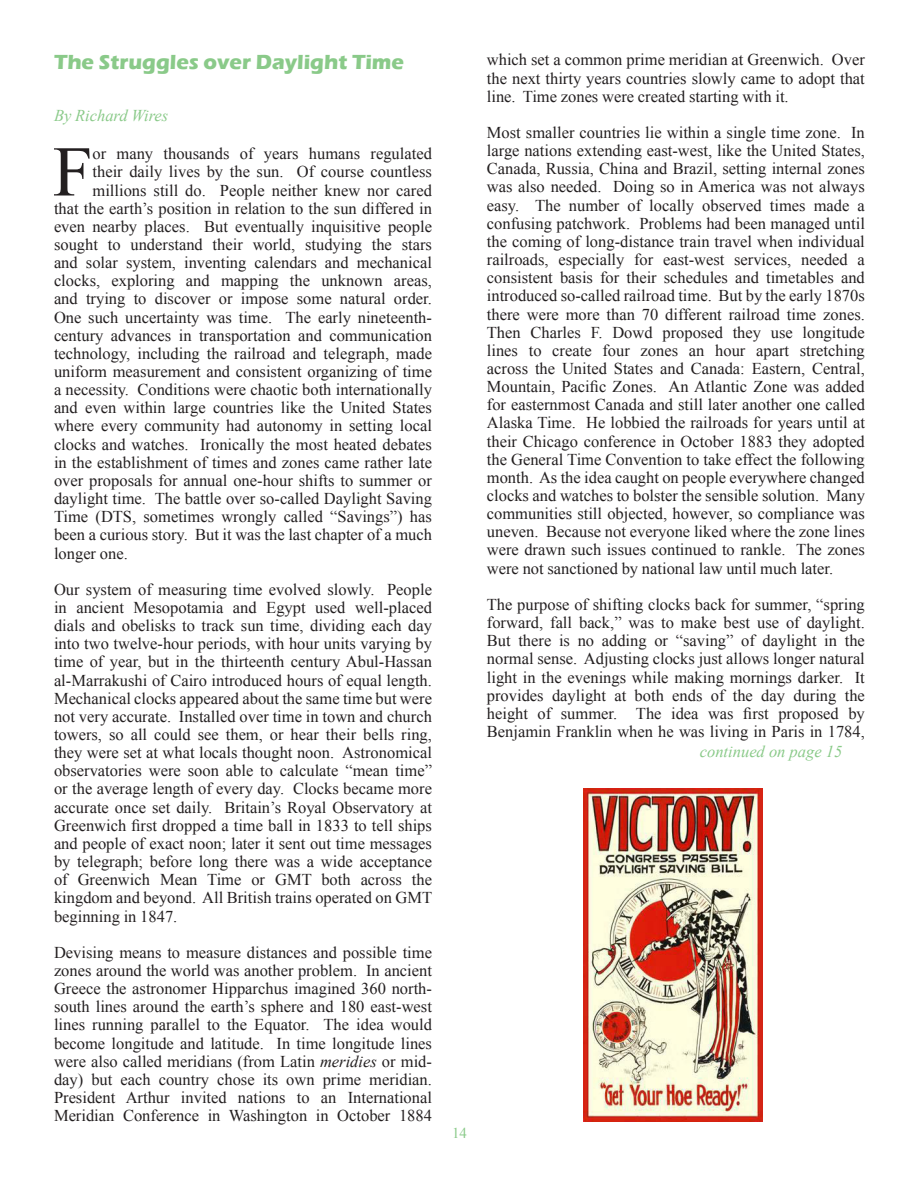
<style>
.page{position:relative;width:918px;height:1188px;background:#fff}
.page>*{position:absolute;margin:0;border:0;box-sizing:border-box;transform-origin:0 0}
.t1{font:71.25px "Times New Roman";color:#231f20}
.t2{font:700 21px "Eras ITC";color:#8aca89}
.t3{font:16.5px/18.1px "Times New Roman";color:#231f20;text-align:justify}
.t4{font:italic 16.5px "Times New Roman";color:#8aca89}
.t5{font:15px "Times New Roman";color:#8aca89}
.s1{font-style:italic}
</style>
<div class="page">
<img style="left:583px;top:788px;width:179px;height:333px">
<p class="t2" style="left:54px;top:50px;width:351px">The Struggles over Daylight Time</p>
<p class="t4" style="left:54px;top:104px;width:116px">By Richard Wires</p>
<p class="t1" style="left:53px;top:121px;width:41px">F</p>
<p class="t3" style="left:93px;top:144px;width:341px">or many thousands of years humans regulated</p>
<p class="t3" style="left:93px;top:162px;width:341px">their daily lives by the sun. Of course countless</p>
<p class="t3" style="left:93px;top:180px;width:341px">millions still do. People neither knew nor cared</p>
<p class="t3" style="left:54px;top:199px;width:380px">that the earth’s position in relation to the sun differed in</p>
<p class="t3" style="left:54px;top:217px;width:380px">even nearby places. But eventually inquisitive people</p>
<p class="t3" style="left:54px;top:235px;width:380px">sought to understand their world, studying the stars</p>
<p class="t3" style="left:54px;top:253px;width:380px">and solar system, inventing calendars and mechanical</p>
<p class="t3" style="left:54px;top:271px;width:380px">clocks, exploring and mapping the unknown areas,</p>
<p class="t3" style="left:54px;top:289px;width:380px">and trying to discover or impose some natural order.</p>
<p class="t3" style="left:54px;top:307px;width:380px">One such uncertainty was time. The early nineteenth-</p>
<p class="t3" style="left:54px;top:326px;width:380px">century advances in transportation and communication</p>
<p class="t3" style="left:54px;top:344px;width:380px">technology, including the railroad and telegraph, made</p>
<p class="t3" style="left:54px;top:362px;width:380px">uniform measurement and consistent organizing of time</p>
<p class="t3" style="left:54px;top:380px;width:380px">a necessity. Conditions were chaotic both internationally</p>
<p class="t3" style="left:54px;top:398px;width:380px">and even within large countries like the United States</p>
<p class="t3" style="left:54px;top:416px;width:380px">where every community had autonomy in setting local</p>
<p class="t3" style="left:54px;top:434px;width:380px">clocks and watches. Ironically the most heated debates</p>
<p class="t3" style="left:54px;top:453px;width:380px">in the establishment of times and zones came rather late</p>
<p class="t3" style="left:54px;top:471px;width:379px">over proposals for annual one-hour shifts to summer or</p>
<p class="t3" style="left:54px;top:489px;width:380px">daylight time. The battle over so-called Daylight Saving</p>
<p class="t3" style="left:54px;top:507px;width:379px">Time (DTS, sometimes wrongly called “Savings”) has</p>
<p class="t3" style="left:54px;top:525px;width:380px">been a curious story. But it was the last chapter of a much</p>
<p class="t3" style="left:54px;top:543px;width:75px">longer one.</p>
<p class="t3" style="left:54px;top:580px;width:380px">Our system of measuring time evolved slowly. People in ancient Mesopotamia and Egypt used well-placed dials and obelisks to track sun time, dividing each day into two twelve-hour periods, with hour units varying by time of year, but in the thirteenth century Abul-Hassan al-Marrakushi of Cairo introduced hours of equal length.<br>Mechanical clocks appeared about the same time but were not very accurate. Installed over time in town and church towers, so all could see them, or hear their bells ring, they were set at what locals thought noon. Astronomical observatories were soon able to calculate “mean time” or the average length of every day. Clocks became more accurate once set daily. Britain’s Royal Observatory at Greenwich first dropped a time ball in 1833 to tell ships and people of exact noon; later it sent out time messages by telegraph; before long there was a wide acceptance of Greenwich Mean Time or GMT both across the kingdom and beyond. All British trains operated on GMT beginning in 1847.</p>
<p class="t3" style="left:54px;top:943px;width:380px">Devising means to measure distances and possible time zones around the world was another problem. In ancient Greece the astronomer Hipparchus imagined 360 north&shy;south lines around the earth’s sphere and 180 east-west lines running parallel to the Equator. The idea would become longitude and latitude. In time longitude lines were also called meridians (from Latin <span class="s1">meridies</span> or mid&shy;day) but each country chose its own prime meridian.<br>President Arthur invited nations to an International Meridian Conference in Washington in October 1884</p>
<p class="t3" style="left:487px;top:50px;width:380px">which set a common prime meridian at Greenwich. Over the next thirty years countries slowly came to adopt that line. Time zones were created starting with it.</p>
<p class="t3" style="left:487px;top:123px;width:380px">Most smaller countries lie within a single time zone. In large nations extending east-west, like the United States, Canada, Russia, China and Brazil, setting internal zones was also needed. Doing so in America was not always easy. The number of locally observed times made a confusing patchwork. Problems had been managed until the coming of long-distance train travel when individual railroads, especially for east-west services, needed a consistent basis for their schedules and timetables and introduced so-called railroad time. But by the early 1870s there were more than 70 different railroad time zones.<br>Then Charles F. Dowd proposed they use longitude lines to create four zones an hour apart stretching across the United States and Canada: Eastern, Central, Mountain, Pacific Zones. An Atlantic Zone was added for easternmost Canada and still later another one called Alaska Time. He lobbied the railroads for years until at their Chicago conference in October 1883 they adopted the General Time Convention to take effect the following month. As the idea caught on people everywhere changed clocks and watches to bolster the sensible solution. Many communities still objected, however, so compliance was uneven. Because not everyone liked where the zone lines were drawn such issues continued to rankle. The zones were not sanctioned by national law until much later.</p>
<p class="t3" style="left:487px;top:595px;width:380px">The purpose of shifting clocks back for summer, “spring forward, fall back,” was to make best use of daylight.<br>But there is no adding or “saving” of daylight in the normal sense. Adjusting clocks just allows longer natural light in the evenings while making mornings darker. It provides daylight at both ends of the day during the height of summer. The idea was first proposed by Benjamin Franklin when he was living in Paris in 1784,</p>
<p class="t4" style="left:700px;top:740px;width:144px">continued on page 15</p>
<p class="t5" style="left:452px;top:1122px;width:16px">14</p>
</div>
